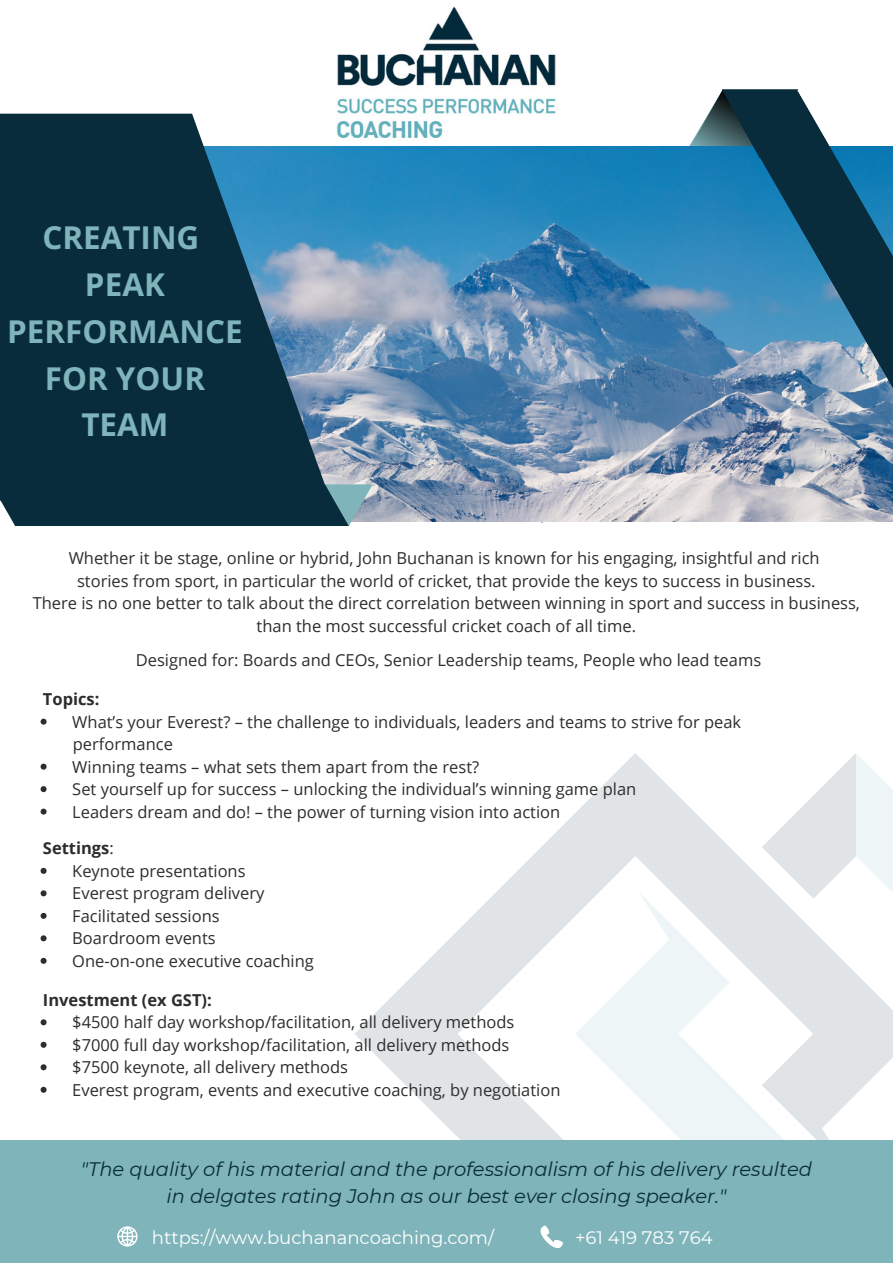
<style>
.page{position:relative;width:893px;height:1264px;background:#fff}
.page>*{position:absolute;margin:0;border:0;box-sizing:border-box;transform-origin:0 0}
.t1{font:700 31.35px/46.8px "Open Sans";color:#7fb4ba;text-align:center}
.t2{font:italic 19.5px/27px "Montserrat";color:#092c3c;text-align:center}
.t3{font:18px "Montserrat";color:#fff}
.t4{font:16.5px/22.5px "Open Sans";color:#2d2d2d}
.t5{font:700 16.5px "Open Sans";color:#2d2d2d}
.s1{font-weight:400}
</style>
<div class="page">
<img style="left:330px;top:6px;width:263px;height:141px">
<img style="left:330px;top:147px;width:410px;height:374px">
<svg style="left:740px;top:91px;width:152px;height:431px;background:#6189a4"></svg>
<svg style="left:0;top:484px;width:372px;height:42px;background:#204352"></svg>
<svg style="left:690px;top:89px;width:108px;height:89px;background:#2e5d73"></svg>
<svg style="left:0;top:114px;width:330px;height:386px;background:#1f4559"></svg>
<svg style="left:354px;top:814px;width:221px;height:326px"></svg>
<svg style="left:575px;top:753px;width:317px;height:387px"></svg>
<div style="left:0;top:1140px;width:892px;height:122px;background:#7fb4ba"></div>
<svg style="left:41px;top:718px;width:6px;height:6px"></svg>
<svg style="left:41px;top:763px;width:6px;height:6px"></svg>
<svg style="left:41px;top:786px;width:6px;height:6px"></svg>
<svg style="left:41px;top:808px;width:6px;height:6px"></svg>
<svg style="left:41px;top:867px;width:6px;height:6px"></svg>
<svg style="left:41px;top:890px;width:6px;height:6px"></svg>
<svg style="left:41px;top:912px;width:6px;height:6px"></svg>
<svg style="left:41px;top:935px;width:6px;height:6px"></svg>
<svg style="left:41px;top:957px;width:6px;height:6px"></svg>
<svg style="left:41px;top:1019px;width:6px;height:6px"></svg>
<svg style="left:41px;top:1041px;width:6px;height:6px"></svg>
<svg style="left:41px;top:1064px;width:6px;height:6px"></svg>
<svg style="left:41px;top:1086px;width:6px;height:6px"></svg>
<svg style="left:117px;top:1226px;width:20px;height:20px"></svg>
<svg style="left:540px;top:1225px;width:23px;height:23px"></svg>
<h1 class="t1" style="left:7px;top:213px;width:237px">CREATING<br>PEAK<br>PERFORMANCE<br>FOR YOUR<br>TEAM</h1>
<p class="t4" style="left:33px;top:546px;width:828px;text-align:center">Whether it be stage, online or hybrid, John Buchanan is known for his engaging, insightful and rich<br>stories from sport, in particular the world of cricket, that provide the keys to success in business.<br>There is no one better to talk about the direct correlation between winning in sport and success in business, than the most successful cricket coach of all time.</p>
<p class="t4" style="left:136px;top:648px;width:627px">Designed for: Boards and CEOs, Senior Leadership teams, People who lead teams</p>
<p class="t5" style="left:43px;top:687px;width:58px">Topics:</p>
<p class="t4" style="left:73px;top:732px;width:102px">performance</p>
<p class="t4" style="left:58px;top:710px;width:684px">฀ What’s your Everest? – the challenge to individuals, leaders and teams to strive for peak</p>
<p class="t4" style="left:58px;top:755px;width:579px">฀ Winning teams – what sets them apart from the rest?<br>฀ Set yourself up for success – unlocking the individual’s winning game plan ฀ Leaders dream and do! – the power of turning vision into action</p>
<p class="t5" style="left:43px;top:836px;width:72px">Settings<span class="s1">:</span></p>
<p class="t4" style="left:58px;top:859px;width:257px">฀ Keynote presentations<br>฀ Everest program delivery<br>฀ Facilitated sessions<br>฀ Boardroom events<br>฀ One-on-one executive coaching</p>
<p class="t5" style="left:43px;top:988px;width:170px">Investment (ex GST):</p>
<p class="t4" style="left:58px;top:1010px;width:504px">฀ $4500 half day workshop/facilitation, all delivery methods<br>฀ $7000 full day workshop/facilitation, all delivery methods<br>฀ $7500 keynote, all delivery methods<br>฀ Everest program, events and executive coaching, by negotiation</p>
<p class="t2" style="left:81px;top:1154px;width:732px">"The quality of his material and the professionalism of his delivery resulted in delgates rating John as our best ever closing speaker."</p>
<p class="t3" style="left:152px;top:1225px;width:344px">https://www.buchanancoaching.com/</p>
<p class="t3" style="left:575px;top:1225px;width:139px">+61 419 783 764</p>
</div>
